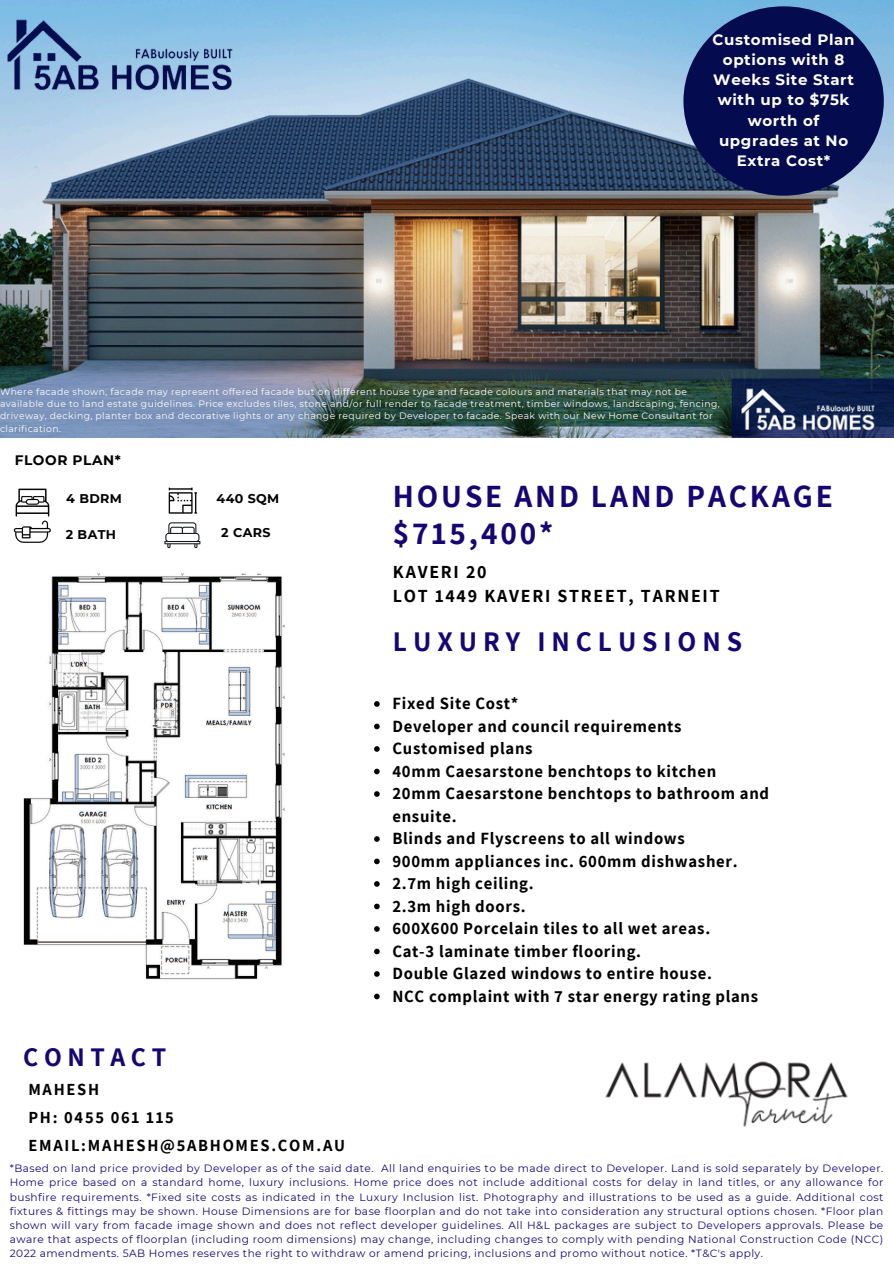
<style>
.page{position:relative;width:894px;height:1264px;background:#fff}
.page>*{position:absolute;margin:0;border:0;box-sizing:border-box;transform-origin:0 0}
.t1{font:700 31.5px/37.2px "Assistant";letter-spacing:.09em;color:#180574}
.t2{font:700 27.75px "Assistant";letter-spacing:.215em;color:#180574}
.t3{font:700 26.25px "Assistant";letter-spacing:.215em;color:#180574}
.t4{font:700 18px/24.8px "Assistant";letter-spacing:.1em;color:#000}
.t5{font:700 16.8px/22.5px "Assistant";letter-spacing:.04em;color:#000}
.t6{font:700 16.5px/28.2px "Assistant";letter-spacing:.105em;color:#000}
.t7{font:700 15px/20.2px "Montserrat";letter-spacing:.04em;color:#fff;text-align:center}
.t8{font:700 13.8px "Montserrat";letter-spacing:.04em;color:#000}
.t9{font:700 12.6px "Montserrat";letter-spacing:.03em;color:#000}
.t10{font:10.65px/14.1px "Montserrat";letter-spacing:.04em;color:#180574;text-align:justify}
.t11{font:9.3px/12.3px "Montserrat";letter-spacing:.04em;color:#fff}
</style>
<div class="page">
<img style="left:15px;top:488px;width:35px;height:27px">
<img style="left:14px;top:515px;width:37px;height:28px">
<img style="left:168px;top:487px;width:30px;height:27px">
<svg style="left:164px;top:522px;width:36px;height:26px"></svg>
<img style="left:0;top:0;width:893px;height:438px">
<div style="left:683px;top:6px;width:200px;height:190px;background:#040b4f;border-radius:50%"></div>
<img style="left:605px;top:1061px;width:243px;height:66px">
<img style="left:0;top:0;width:248px;height:125px">
<img style="left:23px;top:573px;width:261px;height:407px">
<svg style="left:374px;top:701px;width:5px;height:5px"></svg>
<svg style="left:374px;top:723px;width:5px;height:6px"></svg>
<svg style="left:374px;top:746px;width:5px;height:5px"></svg>
<svg style="left:374px;top:768px;width:5px;height:6px"></svg>
<svg style="left:374px;top:791px;width:5px;height:5px"></svg>
<svg style="left:374px;top:836px;width:5px;height:5px"></svg>
<svg style="left:374px;top:858px;width:5px;height:6px"></svg>
<svg style="left:374px;top:881px;width:5px;height:5px"></svg>
<svg style="left:374px;top:903px;width:5px;height:6px"></svg>
<svg style="left:374px;top:926px;width:5px;height:5px"></svg>
<svg style="left:374px;top:948px;width:5px;height:6px"></svg>
<svg style="left:374px;top:971px;width:5px;height:5px"></svg>
<svg style="left:374px;top:993px;width:5px;height:6px"></svg>
<h5 class="t7" style="left:712px;top:29px;width:143px">Customised Plan options with 8<br>Weeks Site Start with up to $75k worth of upgrades at No<br>Extra Cost*</h5>
<h2 class="t11" style="left:0;top:385px;width:721px">Where facade shown, facade may represent offered facade but on different house type and facade colours and materials that may not be available due to land estate guidelines. Price excludes tiles, stone and/or full render to facade treatment, timber windows, landscaping, fencing, driveway, decking, planter box and decorative lights or any change required by Developer to facade. Speak with our New Home Consultant for clarification.</h2>
<h3 class="t8" style="left:15px;top:451px;width:107px">FLOOR PLAN*</h3>
<p class="t9" style="left:66px;top:490px;width:57px">4 BDRM</p>
<p class="t9" style="left:66px;top:526px;width:52px">2 BATH</p>
<p class="t9" style="left:216px;top:490px;width:64px">440 SQM</p>
<p class="t9" style="left:221px;top:524px;width:51px">2 CARS</p>
<p class="t3" style="left:23px;top:1039px;width:144px">CONTACT</p>
<p class="t6" style="left:28px;top:1074px;width:318px">MAHESH<br>PH: 0455 061 115<br>EMAIL:MAHESH@5ABHOMES.COM.AU</p>
<h3 class="t1" style="left:393px;top:476px;width:441px">HOUSE AND LAND PACKAGE $715,400*</h3>
<h1 class="t4" style="left:393px;top:558px;width:328px">KAVERI 20<br>LOT 1449 KAVERI STREET, TARNEIT</h1>
<h2 class="t2" style="left:393px;top:622px;width:350px">LUXURY INCLUSIONS</h2>
<p class="t5" style="left:392px;top:691px;width:127px">Fixed Site Cost*</p>
<p class="t5" style="left:392px;top:714px;width:290px">Developer and council requirements</p>
<p class="t5" style="left:392px;top:736px;width:142px">Customised plans</p>
<p class="t5" style="left:392px;top:759px;width:325px">40mm Caesarstone benchtops to kitchen</p>
<p class="t5" style="left:392px;top:781px;width:378px">20mm Caesarstone benchtops to bathroom and ensuite.</p>
<p class="t5" style="left:392px;top:826px;width:294px">Blinds and Flyscreens to all windows</p>
<p class="t5" style="left:392px;top:849px;width:346px">900mm appliances inc. 600mm dishwasher.</p>
<p class="t5" style="left:392px;top:871px;width:143px">2.7m high ceiling.</p>
<p class="t5" style="left:392px;top:894px;width:135px">2.3m high doors.</p>
<p class="t5" style="left:392px;top:916px;width:319px">600X600 Porcelain tiles to all wet areas.</p>
<p class="t5" style="left:392px;top:939px;width:250px">Cat-3 laminate timber flooring.</p>
<p class="t5" style="left:392px;top:961px;width:321px">Double Glazed windows to entire house.</p>
<p class="t5" style="left:392px;top:984px;width:367px">NCC complaint with 7 star energy rating plans</p>
<p class="t10" style="left:10px;top:1161px;width:874px">*Based on land price provided by Developer as of the said date. All land enquiries to be made direct to Developer. Land is sold separately by Developer.<br>Home price based on a standard home, luxury inclusions. Home price does not include additional costs for delay in land titles, or any allowance for bushfire requirements. *Fixed site costs as indicated in the Luxury Inclusion list. Photography and illustrations to be used as a guide. Additional cost fixtures &amp; fittings may be shown. House Dimensions are for base floorplan and do not take into consideration any structural options chosen. *Floor plan shown will vary from facade image shown and does not reflect developer guidelines. All H&amp;L packages are subject to Developers approvals. Please be aware that aspects of floorplan (including room dimensions) may change, including changes to comply with pending National Construction Code (NCC)<br>2022 amendments. 5AB Homes reserves the right to withdraw or amend pricing, inclusions and promo without notice. *T&amp;C's apply.</p>
</div>
